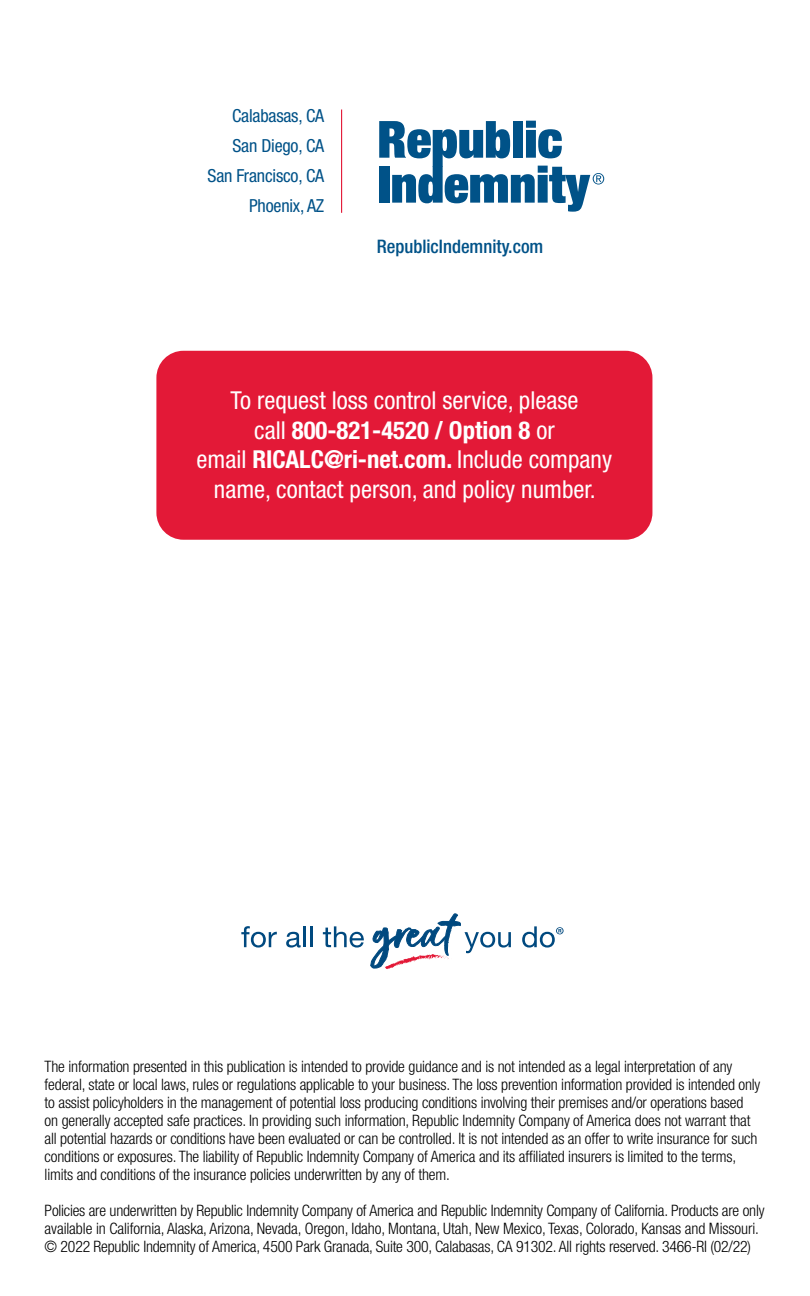
<style>
.page{position:relative;width:810px;height:1296px;background:#fff}
.page>*{position:absolute;margin:0;border:0;box-sizing:border-box;transform-origin:0 0}
.t1{font:condensed 24.75px/29.7px "Helvetica Neue LT Std";color:#fff;text-align:center}
.t2{font:500 condensed 18.68px "Helvetica Neue LT Std";color:#005288}
.t3{font:condensed 18px/29.7px "Helvetica Neue LT Std";letter-spacing:-.01em;color:#005288;text-align:right}
.t4{font:300 condensed 15.75px/18px "Helvetica Neue LT Std";letter-spacing:-.01em;color:#000}
.s1{font-weight:700}
</style>
<div class="page">
<div style="left:156px;top:351px;width:496px;height:189px;background:#e31937;border-radius:27px"></div>
<hr style="left:341px;top:110px;width:1px;height:103px;background:#e31937">
<svg style="left:379px;top:121px;width:225px;height:91px"></svg>
<svg style="left:241px;top:926px;width:36px;height:22px"></svg>
<svg style="left:286px;top:932px;width:15px;height:16px"></svg>
<hr style="left:303px;top:926px;width:3px;height:21px;background:#00497f">
<hr style="left:310px;top:926px;width:2px;height:21px;background:#00497f">
<svg style="left:323px;top:926px;width:41px;height:22px"></svg>
<svg style="left:370px;top:914px;width:141px;height:55px"></svg>
<svg style="left:522px;top:926px;width:42px;height:22px"></svg>
<p class="t3" style="left:208px;top:101px;width:118px">Calabasas, CA<br>San Diego, CA<br>San Francisco, CA<br>Phoenix, AZ</p>
<p class="t2" style="left:377px;top:236px;width:168px">RepublicIndemnity.com</p>
<h1 class="t1" style="left:197px;top:385px;width:417px">To request loss control service, please<br>call <span class="s1">800-821-4520 / Option 8</span> or<br>email <span class="s1">RICALC@ri-net.com.</span> Include company name, contact person, and policy number.</h1>
<p class="t4" style="left:45px;top:1058px;width:717px">The information presented in this publication is intended to provide guidance and is not intended as a legal interpretation of any federal, state or local laws, rules or regulations applicable to your business. The loss prevention information provided is intended only to assist policyholders in the management of potential loss producing conditions involving their premises and/or operations based on generally accepted safe practices. In providing such information, Republic Indemnity Company of America does not warrant that all potential hazards or conditions have been evaluated or can be controlled. It is not intended as an offer to write insurance for such conditions or exposures. The liability of Republic Indemnity Company of America and its affiliated insurers is limited to the terms, limits and conditions of the insurance policies underwritten by any of them.</p>
<p class="t4" style="left:45px;top:1202px;width:721px">Policies are underwritten by Republic Indemnity Company of America and Republic Indemnity Company of California. Products are only available in California, Alaska, Arizona, Nevada, Oregon, Idaho, Montana, Utah, New Mexico, Texas, Colorado, Kansas and Missouri. © 2022 Republic Indemnity of America, 4500 Park Granada, Suite 300, Calabasas, CA 91302. All rights reserved. 3466-RI (02/22)</p>
</div>
